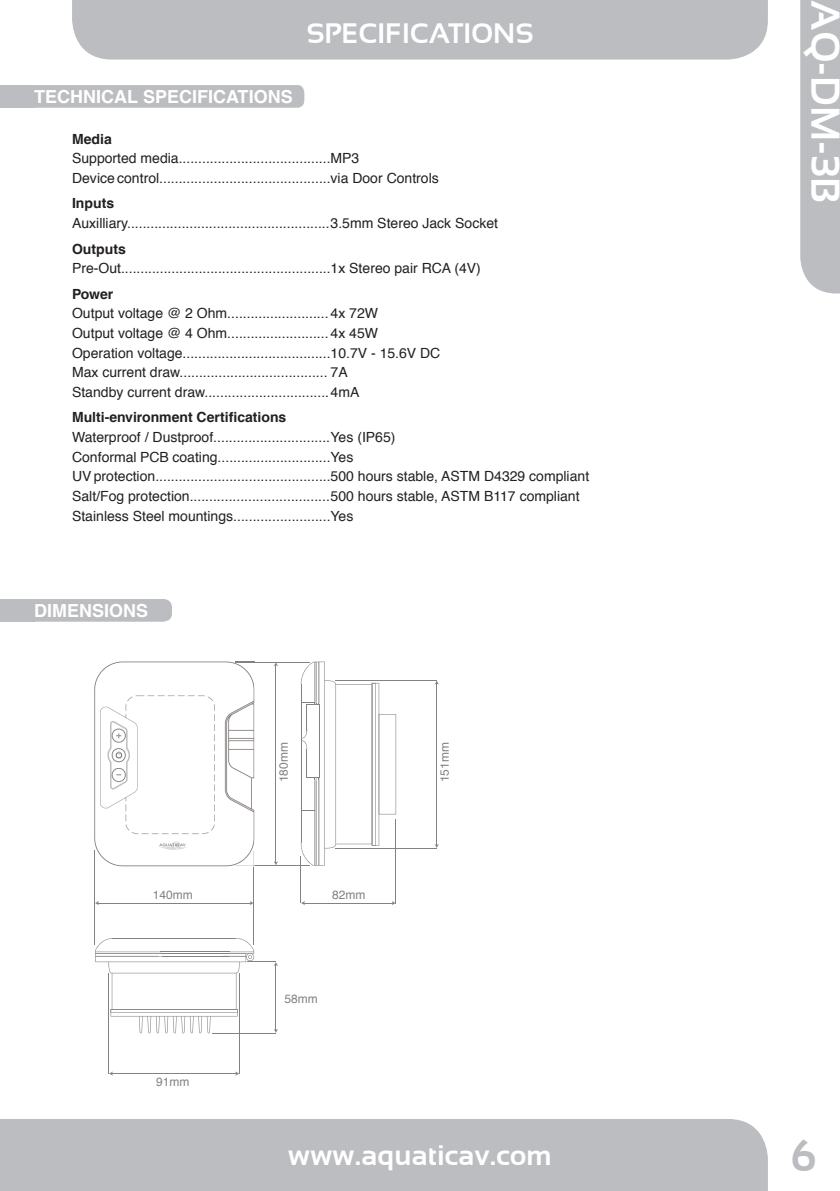
<style>
.page{position:relative;width:840px;height:1191px;background:#fff}
.page>*{position:absolute;margin:0;border:0;box-sizing:border-box;transform-origin:0 0}
.t1{font:700 44px "Sansation";color:#bcbdc0}
.t2{font:700 40px "Sansation";color:#fff}
.t3{font:700 28px "Sansation";color:#fff}
.t4{font:700 18px "Helvetica";color:#fff}
.t5{font:14px/19.6px "Helvetica";color:#231f20}
.t6{font:700 14px "Helvetica";color:#231f20}
.t7{font:12px "Helvetica";color:#808285}
</style>
<div class="page">
<div style="left:0;top:1119px;width:767px;height:72px;background:#bcbdc0"></div>
<div style="left:72px;top:0;width:695px;height:60px;background:#bcbdc0"></div>
<div style="left:800px;top:0;width:39px;height:293px;background:#bcbdc0"></div>
<svg style="left:94px;top:661px;width:345px;height:415px"></svg>
<hr style="left:235px;top:662px;width:74px;height:1px;background:#808285">
<hr style="left:235px;top:865px;width:74px;height:1px;background:#808285">
<hr style="left:275px;top:665px;width:1px;height:197px;background:#808285">
<svg style="left:273px;top:861px;width:5px;height:4px"></svg>
<svg style="left:273px;top:663px;width:5px;height:3px"></svg>
<hr style="left:95px;top:851px;width:1px;height:52px;background:#808285">
<hr style="left:254px;top:851px;width:1px;height:52px;background:#808285">
<hr style="left:95px;top:903px;width:1px;height:41px;background:#808285">
<hr style="left:254px;top:903px;width:1px;height:41px;background:#808285">
<hr style="left:98px;top:903px;width:153px;height:1px;background:#808285">
<svg style="left:250px;top:900px;width:4px;height:5px"></svg>
<svg style="left:95px;top:900px;width:4px;height:5px"></svg>
<hr style="left:301px;top:856px;width:1px;height:47px;background:#808285">
<hr style="left:395px;top:819px;width:1px;height:84px;background:#808285">
<hr style="left:303px;top:903px;width:90px;height:1px;background:#808285">
<svg style="left:391px;top:900px;width:4px;height:5px"></svg>
<svg style="left:301px;top:900px;width:4px;height:5px"></svg>
<hr style="left:335px;top:848px;width:101px;height:1px;background:#808285">
<hr style="left:335px;top:680px;width:101px;height:1px;background:#808285">
<hr style="left:436px;top:683px;width:1px;height:162px;background:#808285">
<svg style="left:434px;top:680px;width:5px;height:4px"></svg>
<svg style="left:434px;top:844px;width:5px;height:4px"></svg>
<hr style="left:109px;top:973px;width:1px;height:100px;background:#808285">
<hr style="left:239px;top:973px;width:1px;height:100px;background:#808285">
<hr style="left:112px;top:1073px;width:124px;height:1px;background:#808285">
<svg style="left:235px;top:1071px;width:4px;height:4px"></svg>
<svg style="left:109px;top:1071px;width:4px;height:4px"></svg>
<hr style="left:212px;top:1033px;width:64px;height:1px;background:#808285">
<svg style="left:95px;top:938px;width:183px;height:95px"></svg>
<img style="left:94px;top:661px;width:160px;height:206px">
<svg style="left:235px;top:662px;width:19px;height:1px"></svg>
<svg style="left:95px;top:851px;width:1px;height:16px"></svg>
<svg style="left:235px;top:851px;width:20px;height:16px"></svg>
<div style="left:34px;top:85px;width:270px;height:23px;background:#bcbdc0"></div>
<div style="left:0;top:85px;width:34px;height:23px;background:#bcbdc0"></div>
<div style="left:34px;top:599px;width:138px;height:22px;background:#bcbdc0"></div>
<div style="left:0;top:599px;width:34px;height:22px;background:#bcbdc0"></div>
<h3 class="t3" style="left:306px;top:17px;width:228px">SPECIFICATIONS</h3>
<p class="t4" style="left:34px;top:86px;width:13px">technical</p>
<p class="t4" style="left:143px;top:86px;width:12px">specifications</p>
<p class="t6" style="left:72px;top:130px;width:41px">Media</p>
<p class="t5" style="left:72px;top:149px;width:368px">Supported media.......................................MP3<br>Device control............................................via Door Controls</p>
<p class="t6" style="left:72px;top:195px;width:44px">Inputs</p>
<p class="t5" style="left:72px;top:214px;width:427px">Auxilliary....................................................3.5mm Stereo Jack Socket</p>
<p class="t6" style="left:72px;top:240px;width:55px">Outputs</p>
<p class="t5" style="left:72px;top:259px;width:410px">Pre-Out......................................................1x Stereo pair RCA (4V)</p>
<p class="t6" style="left:72px;top:285px;width:43px">Power</p>
<p class="t5" style="left:72px;top:304px;width:369px">Output voltage @ 2 Ohm..........................4x 72W<br>Output voltage @ 4 Ohm..........................4x 45W Operation voltage......................................10.7V - 15.6V DC Max current draw...................................... 7A<br>Standby current draw................................4mA</p>
<p class="t6" style="left:72px;top:409px;width:216px">Multi-environment Certifications</p>
<p class="t5" style="left:72px;top:428px;width:518px">Waterproof / Dustproof..............................Yes (IP65)<br>Conformal PCB coating.............................Yes<br>UV protection.............................................500 hours stable, ASTM D4329 compliant Salt/Fog protection....................................500 hours stable, ASTM B117 compliant Stainless Steel mountings.........................Yes</p>
<p class="t4" style="left:34px;top:600px;width:13px">dimensions</p>
<p class="t7" style="left:274px;top:782px;width:42px;rotate:-90deg">180mm</p>
<p class="t7" style="left:435px;top:782px;width:42px;rotate:-90deg">151mm</p>
<p class="t7" style="left:153px;top:885px;width:42px">140mm</p>
<p class="t7" style="left:332px;top:885px;width:35px">82mm</p>
<p class="t7" style="left:156px;top:1072px;width:35px">91mm</p>
<p class="t7" style="left:284px;top:990px;width:35px">58mm</p>
<h2 class="t2" style="left:847px;top:0;width:204px;rotate:90deg">AQ-DM-3B</h2>
<h3 class="t3" style="left:288px;top:1139px;width:265px">www.aquaticav.com</h3>
<h1 class="t1" style="left:790px;top:1130px;width:28px">6</h1>
</div>
